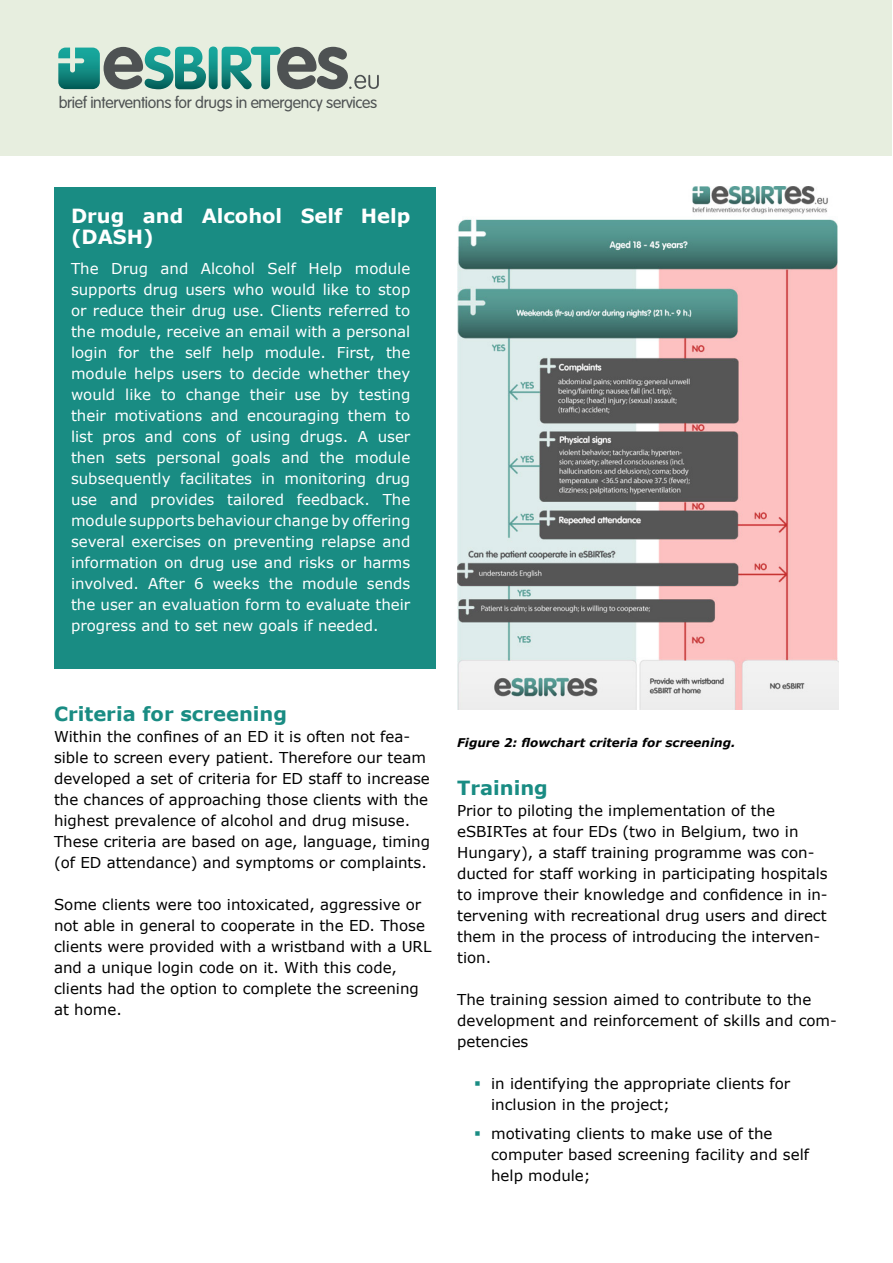
<style>
.page{position:relative;width:893px;height:1263px;background:#fff}
.page>*{position:absolute;margin:0;border:0;box-sizing:border-box;transform-origin:0 0}
.Spotlight{font:700 19.5px/21px "Verdana";color:#fff}
.t1{font:700 19.5px "Verdana";color:#198c83}
.t2{font:300 15.9px "VAG Rounded Std";letter-spacing:-.02em;color:#4e5253}
.Bullets{font:15px/21px "Verdana";color:#000}
.Spotlight-2{font:15px/21px "Verdana";color:#fff;text-align:justify}
.t3{font:italic 700 12px "Verdana";color:#000}
</style>
<div class="page">
<div style="left:1px;top:0;width:891px;height:156px;background:#e7eedf"></div>
<svg style="left:58px;top:47px;width:148px;height:42px"></svg>
<svg style="left:209px;top:46px;width:9px;height:43px"></svg>
<svg style="left:222px;top:47px;width:157px;height:42px"></svg>
<div style="left:54px;top:187px;width:381px;height:481px;background:#198c83"></div>
<img style="left:457px;top:186px;width:382px;height:523px">
<p class="t2" style="left:59px;top:94px;width:320px">brief interventions for drugs in emergency services</p>
<p class="Spotlight" style="left:71px;top:206px;width:341px">Drug and Alcohol Self Help (DASH)</p>
<p class="Spotlight-2" style="left:71px;top:258px;width:341px">The Drug and Alcohol Self Help module supports drug users who would like to stop or reduce their drug use. Clients referred to the module, receive an email with a personal login for the self help module. First, the module helps users to decide whether they would like to change their use by testing their motivations and encouraging them to list pros and cons of using drugs. A user then sets personal goals and the module subsequently facilitates in monitoring drug use and provides tailored feedback. The module supports behaviour change by offering several exercises on preventing relapse and information on drug use and risks or harms involved. After 6 weeks the module sends the user an evaluation form to evaluate their progress and to set new goals if needed.</p>
<p class="t1" style="left:54px;top:701px;width:235px">Criteria for screening</p>
<p class="Bullets" style="left:54px;top:726px;width:378px">Within the confines of an ED it is often not fea&shy;sible to screen every patient. Therefore our team developed a set of criteria for ED staff to increase the chances of approaching those clients with the highest prevalence of alcohol and drug misuse.<br>These criteria are based on age, language, timing (of ED attendance) and symptoms or complaints.</p>
<p class="Bullets" style="left:54px;top:894px;width:379px">Some clients were too intoxicated, aggressive or not able in general to cooperate in the ED. Those clients were provided with a wristband with a URL and a unique login code on it. With this code, clients had the option to complete the screening at home.</p>
<p class="t3" style="left:457px;top:734px;width:280px">Figure 2: flowchart criteria for screening.</p>
<p class="t1" style="left:457px;top:775px;width:92px">Training</p>
<p class="Bullets" style="left:457px;top:800px;width:372px">Prior to piloting the implementation of the eSBIRTes at four EDs (two in Belgium, two in Hungary), a staff training programme was con&shy;ducted for staff working in participating hospitals to improve their knowledge and confidence in in&shy;tervening with recreational drug users and direct them in the process of introducing the interven&shy;tion.</p>
<p class="Bullets" style="left:457px;top:989px;width:381px">The training session aimed to contribute to the development and reinforcement of skills and com&shy;petencies</p>
<p class="Bullets" style="left:491px;top:1073px;width:301px">in identifying the appropriate clients for inclusion in the project;</p>
<p class="Bullets" style="left:491px;top:1123px;width:319px">motivating clients to make use of the computer based screening facility and self help module;</p>
</div>
